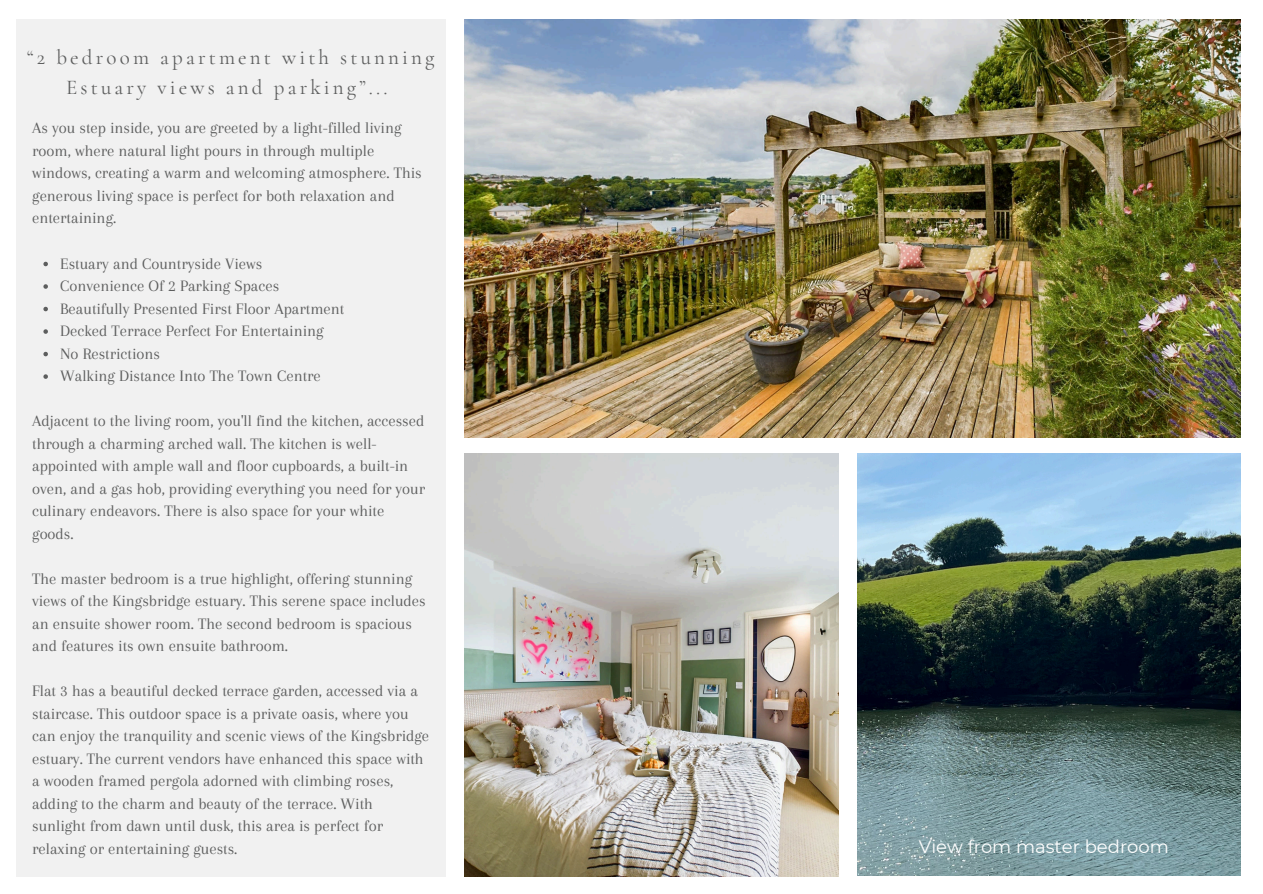
<style>
.page{position:relative;width:1263px;height:894px;background:#fff}
.page>*{position:absolute;margin:0;border:0;box-sizing:border-box;transform-origin:0 0}
.t1{font:21px/30.3px "Cormorant Garamond";letter-spacing:.15em;color:#5d5e5e;text-align:center}
.t2{font:18px "Montserrat";color:#fff}
.t3{font:16.5px/22.5px "Arapey";color:#5d5e5e}
</style>
<div class="page">
<div style="left:17px;top:19px;width:429px;height:856px;background:#f1f1f1"></div>
<img style="left:464px;top:19px;width:776px;height:418px">
<img style="left:464px;top:453px;width:375px;height:422px">
<img style="left:857px;top:453px;width:383px;height:422px">
<svg style="left:43px;top:262px;width:5px;height:4px"></svg>
<svg style="left:43px;top:284px;width:5px;height:5px"></svg>
<svg style="left:43px;top:307px;width:5px;height:4px"></svg>
<svg style="left:43px;top:329px;width:5px;height:5px"></svg>
<svg style="left:43px;top:352px;width:5px;height:4px"></svg>
<svg style="left:43px;top:374px;width:5px;height:5px"></svg>
<h1 class="t1" style="left:27px;top:42px;width:409px">“2 bedroom apartment with stunning<br>Estuary views and parking”...</h1>
<p class="t3" style="left:32px;top:117px;width:391px">As you step inside, you are greeted by a light-filled living room, where natural light pours in through multiple windows, creating a warm and welcoming atmosphere. This generous living space is perfect for both relaxation and entertaining.</p>
<p class="t3" style="left:60px;top:252px;width:204px">Estuary and Countryside Views</p>
<p class="t3" style="left:60px;top:274px;width:221px">Convenience Of 2 Parking Spaces</p>
<p class="t3" style="left:60px;top:297px;width:286px">Beautifully Presented First Floor Apartment</p>
<p class="t3" style="left:60px;top:319px;width:265px">Decked Terrace Perfect For Entertaining</p>
<p class="t3" style="left:60px;top:342px;width:101px">No Restrictions</p>
<p class="t3" style="left:60px;top:364px;width:262px">Walking Distance Into The Town Centre</p>
<p class="t3" style="left:32px;top:409px;width:394px">Adjacent to the living room, you'll find the kitchen, accessed through a charming arched wall. The kitchen is well&shy;appointed with ample wall and floor cupboards, a built-in oven, and a gas hob, providing everything you need for your culinary endeavors. There is also space for your white goods.</p>
<p class="t3" style="left:32px;top:567px;width:395px">The master bedroom is a true highlight, offering stunning views of the Kingsbridge estuary. This serene space includes an ensuite shower room. The second bedroom is spacious and features its own ensuite bathroom.</p>
<p class="t3" style="left:32px;top:679px;width:398px">Flat 3 has a beautiful decked terrace garden, accessed via a staircase. This outdoor space is a private oasis, where you can enjoy the tranquility and scenic views of the Kingsbridge estuary. The current vendors have enhanced this space with a wooden framed pergola adorned with climbing roses, adding to the charm and beauty of the terrace. With sunlight from dawn until dusk, this area is perfect for relaxing or entertaining guests.</p>
<p class="t2" style="left:919px;top:835px;width:252px">View from master bedroom</p>
</div>
